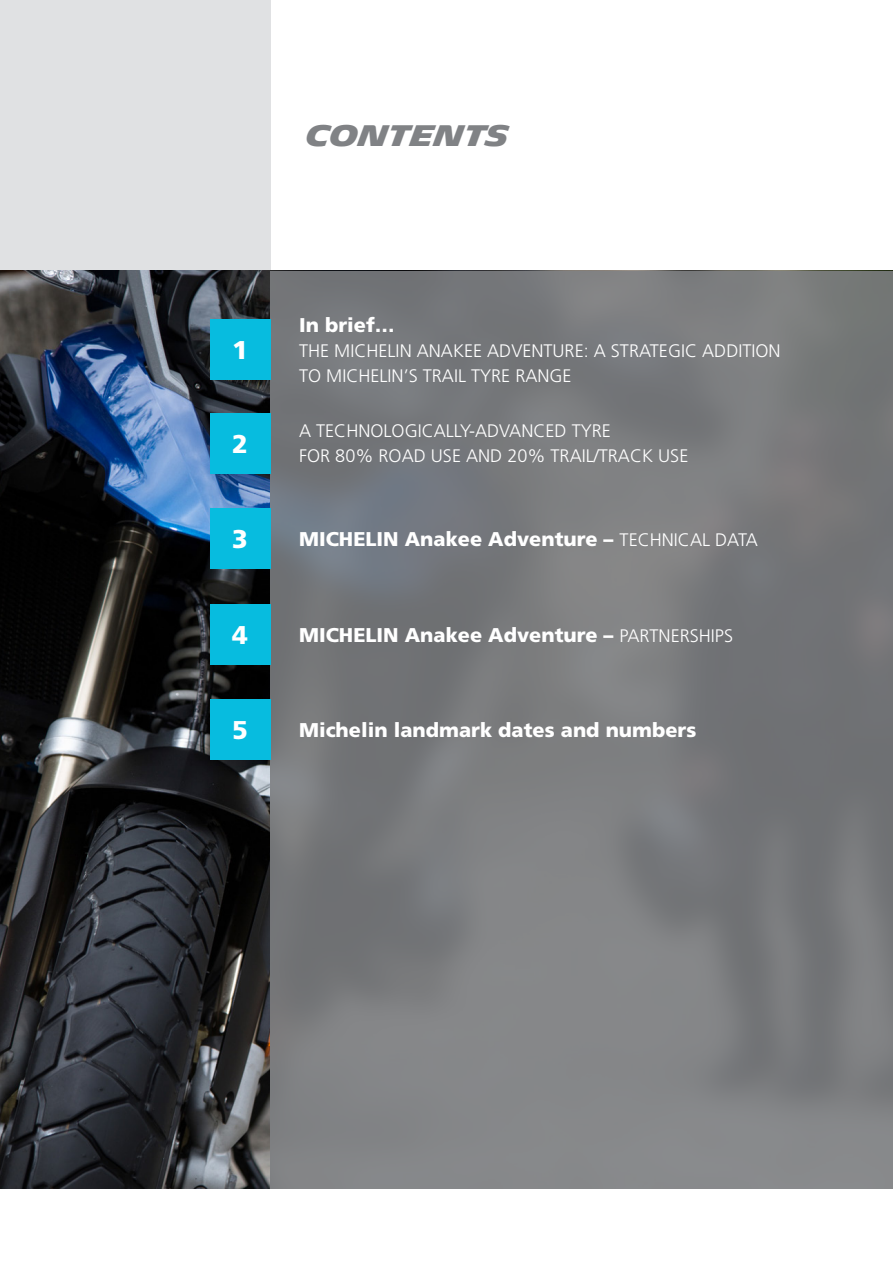
<style>
.page{position:relative;width:893px;height:1263px;background:#fff}
.page>*{position:absolute;margin:0;border:0;box-sizing:border-box;transform-origin:0 0}
.t1{font:700 28.8px "Michelin";letter-spacing:-.01em;color:#808285}
.t2{font:900 25.65px "Frutiger LT Std";color:#fff}
.t3{font:900 19.95px "Frutiger LT Std";color:#fff}
.t4{font:300 18.15px/25.3px "Frutiger LT Std";color:#fff}
.s1{font-weight:300;font-size:18.15px}
</style>
<div class="page">
<div style="left:0;top:0;width:271px;height:271px;background:#e0e1e3"></div>
<img style="left:0;top:271px;width:271px;height:917px">
<div style="left:271px;top:271px;width:622px;height:917px;background:#7a7c7e"></div>
<div style="left:211px;top:319px;width:60px;height:61px;background:#07bcdf"></div>
<div style="left:211px;top:413px;width:60px;height:60px;background:#07bcdf"></div>
<div style="left:211px;top:604px;width:60px;height:60px;background:#07bcdf"></div>
<div style="left:211px;top:700px;width:60px;height:60px;background:#07bcdf"></div>
<div style="left:211px;top:509px;width:60px;height:60px;background:#07bcdf"></div>
<h1 class="t1" style="left:306px;top:119px;width:204px">CONTENTS</h1>
<p class="t2" style="left:232px;top:335px;width:17px">1</p>
<p class="t3" style="left:299px;top:313px;width:97px">In brief…</p>
<p class="t4" style="left:299px;top:338px;width:483px">THE MICHELIN ANAKEE ADVENTURE: A STRATEGIC ADDITION<br>TO MICHELIN’S TRAIL TYRE RANGE</p>
<p class="t2" style="left:232px;top:429px;width:17px">2</p>
<p class="t4" style="left:299px;top:418px;width:391px">A TECHNOLOGICALLY-ADVANCED TYRE<br>FOR 80% ROAD USE AND 20% TRAIL/TRACK USE</p>
<p class="t2" style="left:232px;top:524px;width:17px">3</p>
<p class="t3" style="left:299px;top:527px;width:460px">MICHELIN Anakee Adventure – <span class="s1">TECHNICAL DATA</span></p>
<p class="t2" style="left:232px;top:619px;width:17px">4</p>
<p class="t3" style="left:299px;top:623px;width:435px">MICHELIN Anakee Adventure – <span class="s1">PARTNERSHIPS</span></p>
<p class="t2" style="left:232px;top:715px;width:17px">5</p>
<p class="t3" style="left:299px;top:718px;width:399px">Michelin landmark dates and numbers</p>
</div>
